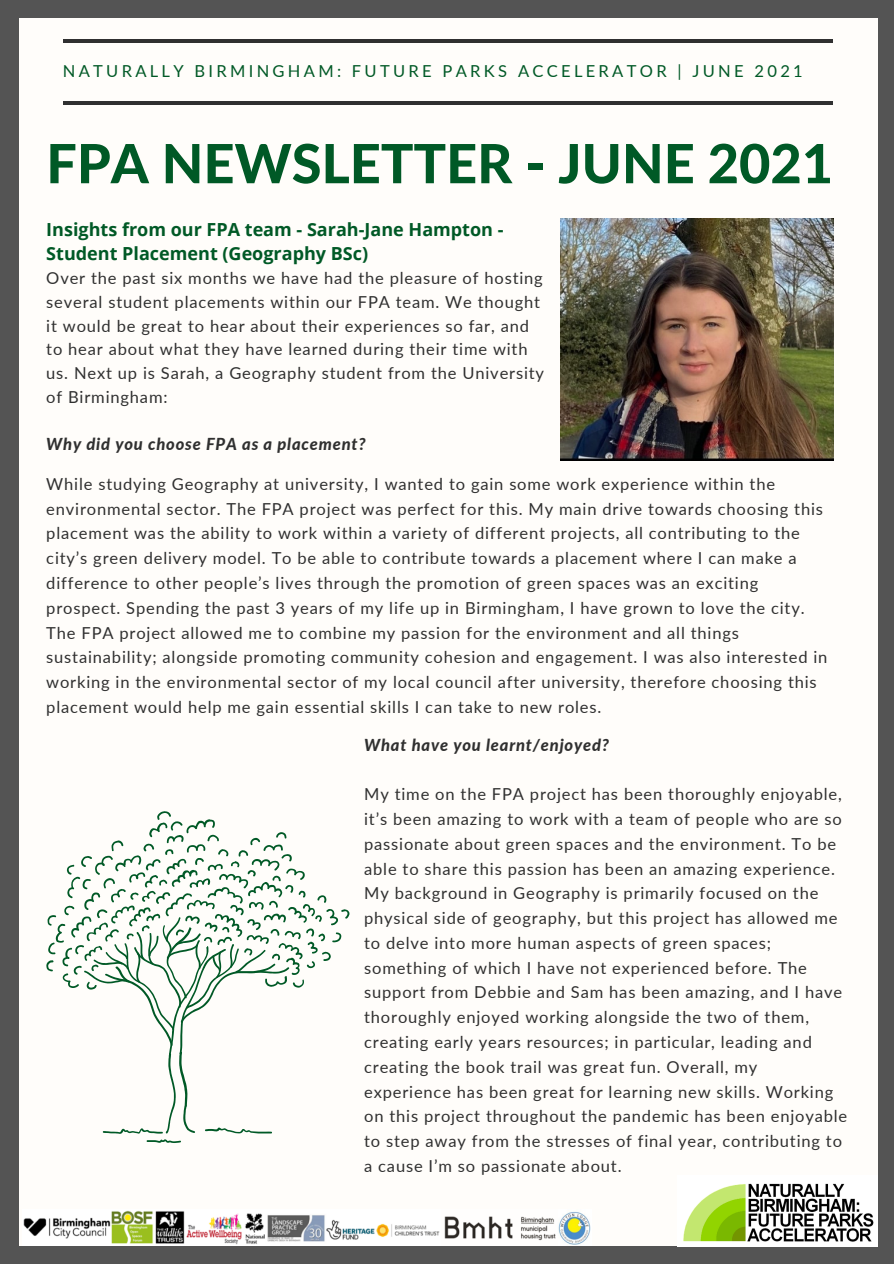
<style>
.page{position:relative;width:894px;height:1264px;background:#fff}
.page>*{position:absolute;margin:0;border:0;box-sizing:border-box;transform-origin:0 0}
.t1{font:800 54px "Lato";color:#005926}
.t2{font:700 18px/24.8px "Open Sans";color:#005926}
.t3{font:16.5px/24.8px "Lato";letter-spacing:.05em;color:#303030}
.t4{font:italic 800 16.5px "Lato";letter-spacing:.05em;color:#303030}
.t5{font:16.5px "Lato";letter-spacing:.2em;color:#005926}
</style>
<div class="page">
<div style="left:0;top:0;width:893px;height:1263px;background:#545454"></div>
<div style="left:19px;top:18px;width:858px;height:1228px;background:#fffdfa"></div>
<hr style="left:63px;top:39px;width:769px;height:4px;background:#303030">
<hr style="left:63px;top:101px;width:769px;height:4px;background:#303030">
<img style="left:23px;top:1210px;width:568px;height:35px">
<img style="left:683px;top:1183px;width:191px;height:59px">
<img style="left:560px;top:218px;width:272px;height:242px">
<svg style="left:146px;top:1139px;width:35px;height:3px"></svg>
<svg style="left:46px;top:811px;width:303px;height:322px"></svg>
<p class="t5" style="left:63px;top:60px;width:741px">NATURALLY BIRMINGHAM: FUTURE PARKS ACCELERATOR | JUNE 2021</p>
<p class="t1" style="left:46px;top:130px;width:788px">FPA NEWSLETTER - JUNE 2021</p>
<p class="t2" style="left:46px;top:216px;width:458px">Insights from our FPA team - Sarah-Jane Hampton -<br>Student Placement (Geography BSc)</p>
<p class="t3" style="left:46px;top:266px;width:499px;line-height:23.7px">Over the past six months we have had the pleasure of hosting several student placements within our FPA team. We thought it would be great to hear about their experiences so far, and to hear about what they have learned during their time with us. Next up is Sarah, a Geography student from the University of Birmingham:</p>
<p class="t4" style="left:46px;top:434px;width:321px">Why did you choose FPA as a placement?</p>
<p class="t3" style="left:46px;top:471px;width:782px">While studying Geography at university, I wanted to gain some work experience within the environmental sector. The FPA project was perfect for this. My main drive towards choosing this placement was the ability to work within a variety of different projects, all contributing to the city’s green delivery model. To be able to contribute towards a placement where I can make a difference to other people’s lives through the promotion of green spaces was an exciting prospect. Spending the past 3 years of my life up in Birmingham, I have grown to love the city.<br>The FPA project allowed me to combine my passion for the environment and all things sustainability; alongside promoting community cohesion and engagement. I was also interested in working in the environmental sector of my local council after university, therefore choosing this placement would help me gain essential skills I can take to new roles.</p>
<p class="t4" style="left:364px;top:734px;width:246px">What have you learnt/enjoyed?</p>
<p class="t3" style="left:364px;top:781px;width:484px">My time on the FPA project has been thoroughly enjoyable, it’s been amazing to work with a team of people who are so passionate about green spaces and the environment. To be able to share this passion has been an amazing experience.<br>My background in Geography is primarily focused on the physical side of geography, but this project has allowed me to delve into more human aspects of green spaces; something of which I have not experienced before. The support from Debbie and Sam has been amazing, and I have thoroughly enjoyed working alongside the two of them, creating early years resources; in particular, leading and creating the book trail was great fun. Overall, my experience has been great for learning new skills. Working on this project throughout the pandemic has been enjoyable to step away from the stresses of final year, contributing to a cause I’m so passionate about.</p>
</div>
